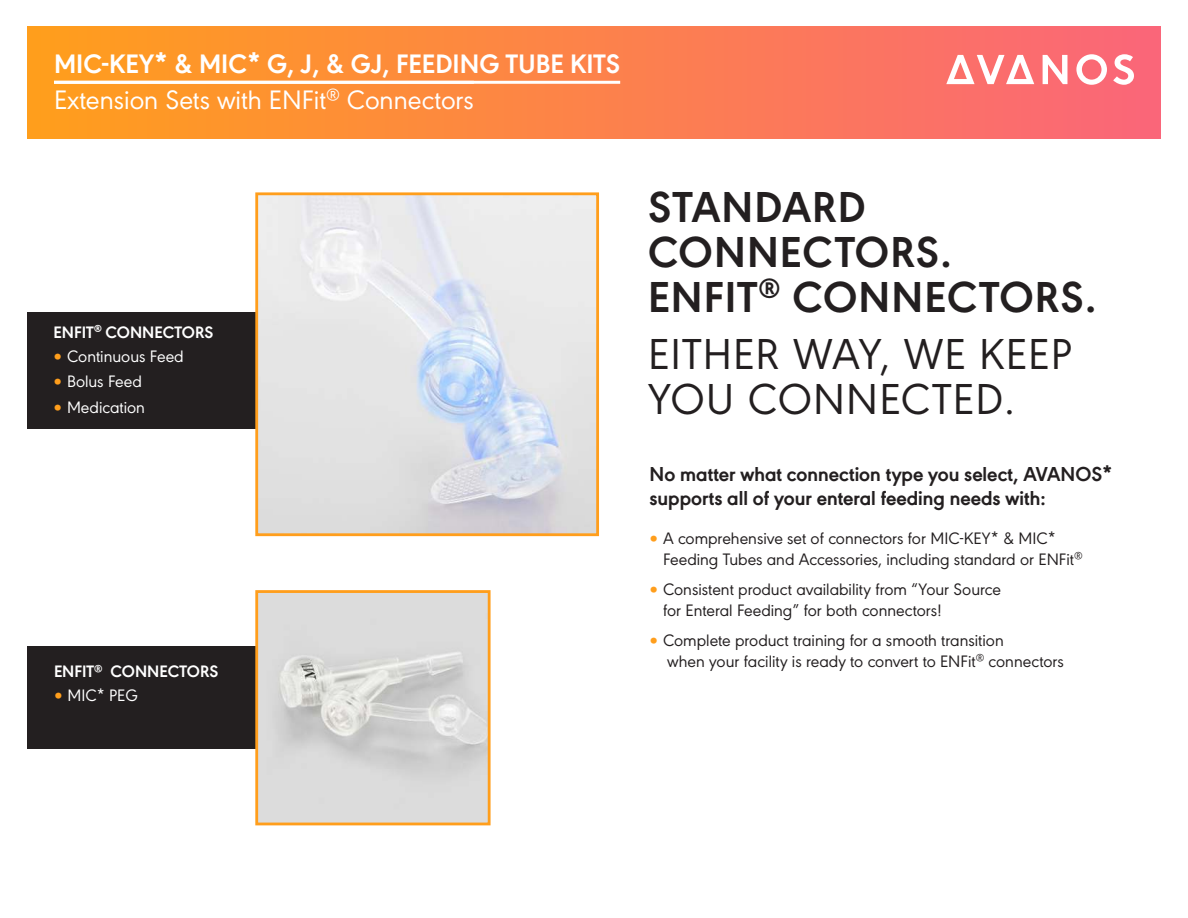
<style>
.page{position:relative;width:1188px;height:918px;background:#fff}
.page>*{position:absolute;margin:0;border:0;box-sizing:border-box;transform-origin:0 0}
.t1{font:700 45px/45px "Avanos Sans";letter-spacing:.025em;color:#231f20}
.t2{font:45px/45px "Avanos Sans";letter-spacing:.025em;color:#231f20}
.t3{font:700 27.75px/36px "Avanos Sans";color:#fff}
.t4{font:700 21px/24px "Avanos Sans";color:#231f20}
.t5{font:17.25px/21px "Avanos Sans";color:#231f20}
.t6{font:17.25px "Avanos Sans";color:#fff}
.t7{font:700 17.25px "Avanos Sans";color:#fff}
.s1{font-weight:400}
.s2{font-weight:700;color:#ff9e1c}
</style>
<div class="page">
<div style="left:27px;top:312px;width:377px;height:117px;background:#231f20"></div>
<div style="left:27px;top:646px;width:245px;height:103px;background:#231f20"></div>
<img style="left:259px;top:196px;width:336px;height:336px">
<div style="left:255px;top:192px;width:344px;height:344px;border:3px solid #ff9e1c"></div>
<img style="left:259px;top:594px;width:228px;height:227px">
<div style="left:255px;top:590px;width:236px;height:235px;border:3px solid #ff9e1c"></div>
<div style="left:27px;top:27px;width:1134px;height:111px;background:linear-gradient(to right,#ff9e1b,#fa6679)"></div>
<svg style="left:946px;top:55px;width:88px;height:29px"></svg>
<svg style="left:1043px;top:55px;width:24px;height:29px"></svg>
<svg style="left:1076px;top:54px;width:31px;height:31px"></svg>
<svg style="left:1113px;top:54px;width:21px;height:31px"></svg>
<hr style="left:54px;top:81px;width:566px;height:3px;background:#fff">
<h2 class="t3" style="left:54px;top:48px;width:568px">MIC-KEY* &amp; MIC* G, J, &amp; GJ, FEEDING TUBE KITS<br><span class="s1">Extension Sets with ENFit</span><sup>®</sup> <span class="s1">Connectors</span></h2>
<p class="t7" style="left:54px;top:325px;width:161px">ENFIT® CONNECTORS</p>
<p class="t6" style="left:54px;top:349px;width:132px"><span class="s2">•</span> Continuous Feed</p>
<p class="t6" style="left:54px;top:375px;width:90px"><span class="s2">•</span> Bolus Feed</p>
<p class="t6" style="left:54px;top:400px;width:93px"><span class="s2">•</span> Medication</p>
<p class="t7" style="left:54px;top:664px;width:166px">ENFIT<sup>®</sup> CONNECTORS</p>
<p class="t6" style="left:54px;top:689px;width:86px"><span class="s2">•</span> MIC* PEG</p>
<h1 class="t1" style="left:648px;top:188px;width:450px">STANDARD<br>CONNECTORS.<br>ENFIT<sup>®</sup> CONNECTORS.</h1>
<h1 class="t2" style="left:648px;top:336px;width:425px">EITHER WAY, WE KEEP<br>YOU CONNECTED.</h1>
<p class="t4" style="left:650px;top:463px;width:465px">No matter what connection type you select, AVANOS* supports all of your enteral feeding needs with:</p>
<p class="t5" style="left:663px;top:529px;width:421px;text-indent:-14px"><span class="s2">•</span> A comprehensive set of connectors for MIC-KEY* &amp; MIC*<br>Feeding Tubes and Accessories, including standard or ENFit<sup>®</sup></p>
<p class="t5" style="left:663px;top:580px;width:339px;text-indent:-14px"><span class="s2">•</span> Consistent product availability from “Your Source for Enteral Feeding” for both connectors!</p>
<p class="t5" style="left:667px;top:631px;width:398px;text-indent:-18px"><span class="s2">•</span> Complete product training for a smooth transition<br>when your facility is ready to convert to ENFit<sup>®</sup> connectors</p>
</div>
